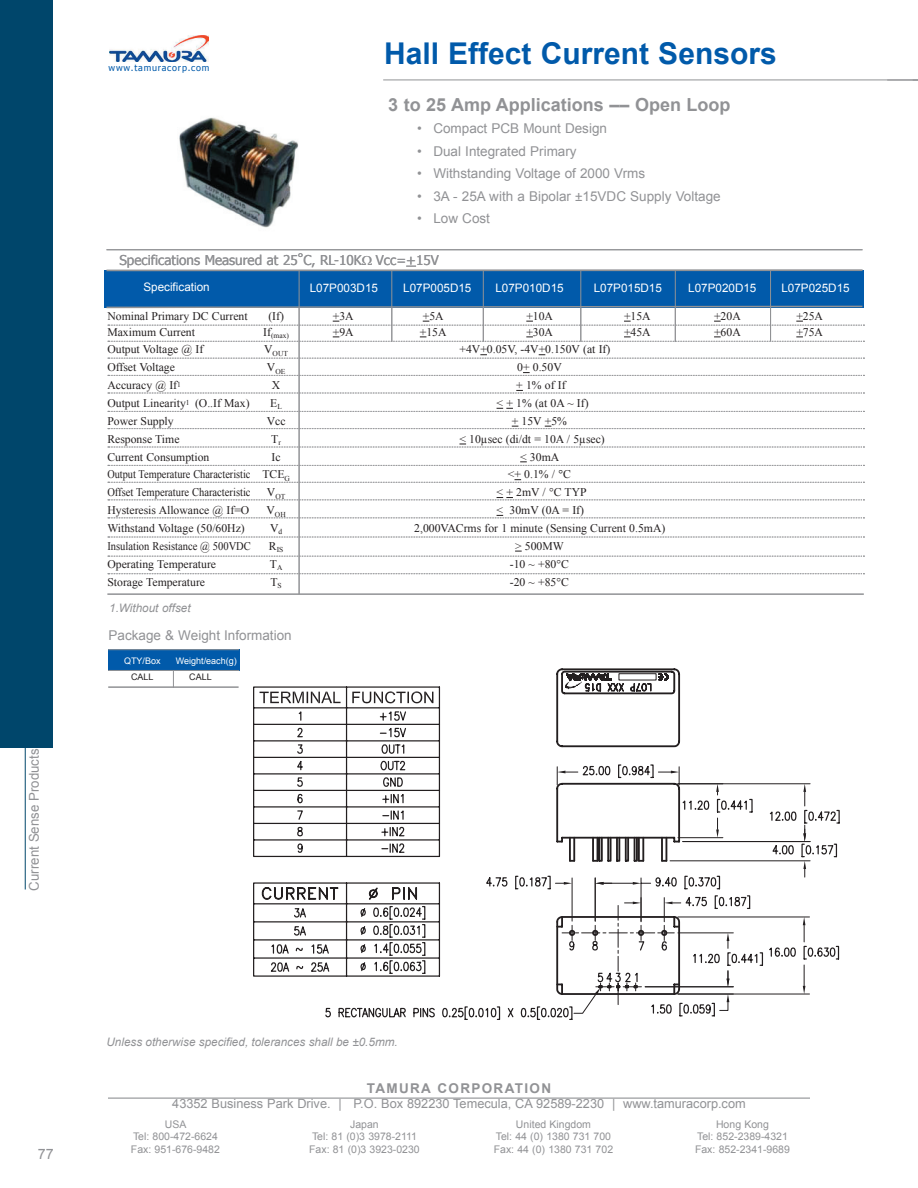
<style>
.page{position:relative;width:918px;height:1188px;background:#fff}
.page>*{position:absolute;margin:0;border:0;box-sizing:border-box;transform-origin:0 0}
.t1{font:700 30px "Arial";color:#015aaa}
.t2{font:700 18px "Arial";color:#919295}
.t3{font:14.25px "Arial";color:#919295}
.t4{font:13.5px "Arial";color:#919295}
.t5{font:13.5px "Tahoma";color:#919295}
.t6{font:700 13.5px "Arial";letter-spacing:.1em;color:#919295}
.t7{font:12.75px "Arial";color:#919295}
.t8{font:11.7px "Times New Roman";color:#231f20}
.t9{font:11.7px "Arial";color:#fff}
.t10{font:italic 11.7px "Arial";color:#919295}
.t11{font:11.7px "Times New Roman";color:#231f20;scale:.9 1}
.t12{font:11.7px "Times New Roman";color:#231f20;scale:.88 1}
.t13{font:10.5px/12.6px "Arial";color:#919295;text-align:center}
.t14{font:9px "Arial";color:#fff}
.t15{font:9px "Tahoma";letter-spacing:.09em;color:#015aaa}
.t16{font:9px "Arial";color:#231f20}
.t17{font:7.5px "Times New Roman";color:#231f20}
.s1{color:#000}
</style>
<div class="page">
<hr style="left:108px;top:1098px;width:702px;height:1px;background:#919295">
<div style="left:0;top:0;width:33px;height:748px;background:#00466b"></div>
<div style="left:6px;top:0;width:47px;height:748px;background:#00466b"></div>
<hr style="left:25px;top:0;width:1px;height:890px;background:#00466b">
<hr style="left:383px;top:80px;width:535px;height:1px;background:#919295">
<img style="left:179px;top:117px;width:120px;height:111px">
<hr style="left:107px;top:593px;width:757px;height:2px;background:#919295">
<hr style="left:107px;top:250px;width:756px;height:1px;background:#919295">
<div style="left:105px;top:270px;width:759px;height:37px;background:#015aaa"></div>
<svg style="left:105px;top:305px;width:759px;height:4px"></svg>
<hr style="left:107px;top:270px;width:756px;height:1px;background:#919295">
<hr style="left:299px;top:270px;width:1px;height:324px;background:#919295">
<hr style="left:392px;top:270px;width:1px;height:72px;background:#919295">
<hr style="left:581px;top:270px;width:1px;height:72px;background:#919295">
<hr style="left:483px;top:270px;width:1px;height:72px;background:#919295">
<hr style="left:770px;top:270px;width:1px;height:71px;background:#919295">
<hr style="left:675px;top:270px;width:1px;height:72px;background:#919295">
<svg style="left:108px;top:337px;width:756px;height:5px"></svg>
<svg style="left:108px;top:321px;width:756px;height:5px"></svg>
<svg style="left:108px;top:354px;width:756px;height:5px"></svg>
<svg style="left:108px;top:372px;width:756px;height:4px"></svg>
<svg style="left:108px;top:390px;width:756px;height:4px"></svg>
<svg style="left:108px;top:408px;width:756px;height:4px"></svg>
<svg style="left:108px;top:426px;width:756px;height:3px"></svg>
<svg style="left:108px;top:444px;width:756px;height:4px"></svg>
<svg style="left:108px;top:462px;width:756px;height:4px"></svg>
<svg style="left:108px;top:479px;width:756px;height:4px"></svg>
<svg style="left:108px;top:497px;width:756px;height:4px"></svg>
<svg style="left:108px;top:515px;width:756px;height:4px"></svg>
<svg style="left:108px;top:537px;width:756px;height:1px"></svg>
<svg style="left:108px;top:551px;width:756px;height:6px"></svg>
<svg style="left:108px;top:573px;width:756px;height:1px"></svg>
<img style="left:109px;top:36px;width:99px;height:26px">
<hr style="left:108px;top:686px;width:131px;height:2px;background:#919295">
<hr style="left:173px;top:649px;width:1px;height:39px;background:#919295">
<div style="left:108px;top:649px;width:131px;height:22px;background:#015aaa"></div>
<hr style="left:108px;top:649px;width:131px;height:1px;background:#919295">
<hr style="left:108px;top:670px;width:131px;height:1px;background:#919295">
<svg style="left:253px;top:668px;width:587px;height:352px"></svg>
<p class="t4" style="left:25px;top:891px;width:143px;rotate:-90deg">Current Sense Products</p>
<p class="t15" style="left:109px;top:61px;width:102px">www.tamuracorp.com</p>
<h1 class="t1" style="left:384px;top:34px;width:394px">Hall Effect Current Sensors</h1>
<h2 class="t2" style="left:388px;top:92px;width:344px">3 to 25 Amp Applications –– Open Loop</h2>
<p class="t4" style="left:417px;top:119px;width:191px">• Compact PCB Mount Design</p>
<p class="t4" style="left:417px;top:142px;width:161px">• Dual Integrated Primary</p>
<p class="t4" style="left:417px;top:164px;width:229px">• Withstanding Voltage of 2000 Vrms</p>
<p class="t4" style="left:417px;top:187px;width:305px">• 3A - 25A with a Bipolar ±15VDC Supply Voltage</p>
<p class="t4" style="left:417px;top:209px;width:74px">• Low Cost</p>
<p class="t5" style="left:119px;top:251px;width:321px">Specifications Measured at 25<sup>°</sup>C, RL-10K Vcc=+15V</p>
<p class="t9" style="left:143px;top:279px;width:68px">Specification</p>
<p class="t9" style="left:310px;top:280px;width:70px">L07P003D15</p>
<p class="t9" style="left:403px;top:280px;width:70px">L07P005D15</p>
<p class="t9" style="left:495px;top:280px;width:70px">L07P010D15</p>
<p class="t9" style="left:594px;top:280px;width:70px">L07P015D15</p>
<p class="t9" style="left:688px;top:280px;width:70px">L07P020D15</p>
<p class="t9" style="left:781px;top:280px;width:70px">L07P025D15</p>
<p class="t9" style="left:788px;top:280px;width:15px">10</p>
<p class="t8" style="left:107px;top:308px;width:142px">Nominal Primary DC Current</p>
<p class="t8" style="left:268px;top:308px;width:17px">(If)</p>
<p class="t8" style="left:333px;top:308px;width:22px">+3A</p>
<p class="t8" style="left:423px;top:308px;width:22px">+5A</p>
<p class="t8" style="left:526px;top:308px;width:28px">+10A</p>
<p class="t8" style="left:624px;top:308px;width:28px">+15A</p>
<p class="t8" style="left:714px;top:308px;width:28px">+20A</p>
<p class="t8" style="left:796px;top:308px;width:28px">+25A</p>
<p class="t8" style="left:107px;top:324px;width:89px">Maximum Current</p>
<p class="t17" style="left:263px;top:331px;width:27px"><sup>If</sup>(max)</p>
<p class="t8" style="left:333px;top:324px;width:22px">+9A</p>
<p class="t8" style="left:420px;top:324px;width:28px">+15A</p>
<p class="t8" style="left:526px;top:324px;width:28px">+30A</p>
<p class="t8" style="left:624px;top:324px;width:28px">+45A</p>
<p class="t8" style="left:714px;top:324px;width:28px">+60A</p>
<p class="t8" style="left:796px;top:324px;width:28px">+75A</p>
<p class="t8" style="left:107px;top:342px;width:98px">Output Voltage @ If</p>
<p class="t17" style="left:264px;top:348px;width:25px"><sup>V</sup>OUT</p>
<p class="t8" style="left:459px;top:342px;width:152px">+4V+0.05V, -4V+0.150V (at If)</p>
<p class="t8" style="left:107px;top:360px;width:69px">Offset Voltage</p>
<p class="t17" style="left:267px;top:366px;width:20px"><sup>V</sup>OE</p>
<p class="t8" style="left:517px;top:360px;width:46px">0+ 0.50V</p>
<p class="t8" style="left:107px;top:377px;width:75px">Accuracy @ If<sup>1</sup></p>
<p class="t8" style="left:272px;top:377px;width:10px">X</p>
<p class="t8" style="left:516px;top:377px;width:51px">+ 1% of If</p>
<p class="t8" style="left:107px;top:395px;width:144px">Output Linearity<sup>1</sup> (O..If Max)</p>
<p class="t8" style="left:270px;top:395px;width:13px">E<sub>L</sub></p>
<p class="t8" style="left:497px;top:395px;width:94px">&lt; + 1% (at 0A ~ If)</p>
<p class="t8" style="left:107px;top:413px;width:68px">Power Supply</p>
<p class="t8" style="left:267px;top:413px;width:20px">Vcc</p>
<p class="t8" style="left:512px;top:413px;width:57px">+ 15V +5%</p>
<p class="t8" style="left:107px;top:431px;width:74px">Response Time</p>
<p class="t8" style="left:271px;top:431px;width:11px">T<sub>r</sub></p>
<p class="t8" style="left:459px;top:431px;width:147px">&lt; 10µsec (di/dt = 10A / 5µsec)</p>
<p class="t8" style="left:107px;top:449px;width:104px">Current Consumption</p>
<p class="t8" style="left:272px;top:449px;width:11px">Ic</p>
<p class="t8" style="left:520px;top:449px;width:41px">&lt; 30mA</p>
<p class="t12" style="left:107px;top:467px;width:209px">Output Temperature Characteristic TCE<sub>G</sub></p>
<p class="t8" style="left:508px;top:467px;width:64px">&lt;+ 0.1% / <span class="s1">°</span>C</p>
<p class="t11" style="left:107px;top:484px;width:161px">Offset Temperature Characteristic</p>
<p class="t17" style="left:267px;top:491px;width:20px"><sup>V</sup>OT</p>
<p class="t8" style="left:497px;top:484px;width:92px">&lt; + 2mV / °C TYP</p>
<p class="t8" style="left:107px;top:502px;width:144px">Hysteresis Allowance @ If=O</p>
<p class="t17" style="left:267px;top:509px;width:21px"><sup>V</sup>OH</p>
<p class="t8" style="left:497px;top:502px;width:89px">&lt; 30mV (0A = If)</p>
<p class="t8" style="left:107px;top:520px;width:139px">Withstand Voltage (50/60Hz)</p>
<p class="t8" style="left:270px;top:520px;width:14px">V<sub>d</sub></p>
<p class="t8" style="left:414px;top:520px;width:253px">2,000VACrms for 1 minute (Sensing Current 0.5mA)</p>
<p class="t11" style="left:107px;top:538px;width:161px">Insulation Resistance @ 500VDC</p>
<p class="t17" style="left:269px;top:545px;width:16px"><sup>R</sup>IS</p>
<p class="t8" style="left:515px;top:538px;width:50px">&gt; 500MW</p>
<p class="t8" style="left:107px;top:556px;width:110px">Operating Temperature</p>
<p class="t8" style="left:270px;top:556px;width:14px">T<sub>A</sub></p>
<p class="t8" style="left:510px;top:556px;width:61px">-10 ~ +80°C</p>
<p class="t8" style="left:107px;top:574px;width:99px">Storage Temperature</p>
<p class="t8" style="left:270px;top:574px;width:13px">T<sub>S</sub></p>
<p class="t8" style="left:510px;top:574px;width:61px">-20 ~ +85°C</p>
<p class="t10" style="left:109px;top:600px;width:83px">1.Without offset</p>
<p class="t4" style="left:109px;top:626px;width:185px">Package &amp; Weight Information</p>
<p class="t16" style="left:131px;top:671px;width:24px">CALL</p>
<p class="t16" style="left:189px;top:671px;width:24px">CALL</p>
<p class="t14" style="left:124px;top:655px;width:38px">QTY/Box</p>
<p class="t14" style="left:176px;top:655px;width:62px">Weight/each(g)</p>
<p class="t3" style="left:38px;top:1145px;width:17px">77</p>
<p class="t10" style="left:107px;top:1034px;width:293px">Unless otherwise specified, tolerances shall be ±0.5mm.</p>
<p class="t6" style="left:367px;top:1079px;width:186px">TAMURA CORPORATION</p>
<p class="t7" style="left:172px;top:1095px;width:575px">43352 Business Park Drive. | P.O. Box 892230 Temecula, CA 92589-2230 | www.tamuracorp.com</p>
<p class="t13" style="left:131px;top:1118px;width:90px">USA<br>Tel: 800-472-6624<br>Fax: 951-676-9482</p>
<p class="t13" style="left:309px;top:1118px;width:112px">Japan<br>Tel: 81 (0)3 3978-2111<br>Fax: 81 (0)3 3923-0230</p>
<p class="t13" style="left:494px;top:1118px;width:121px">United Kingdom<br>Tel: 44 (0) 1380 731 700<br>Fax: 44 (0) 1380 731 702</p>
<p class="t13" style="left:695px;top:1118px;width:96px">Hong Kong<br>Tel: 852-2389-4321<br>Fax: 852-2341-9689</p>
</div>
